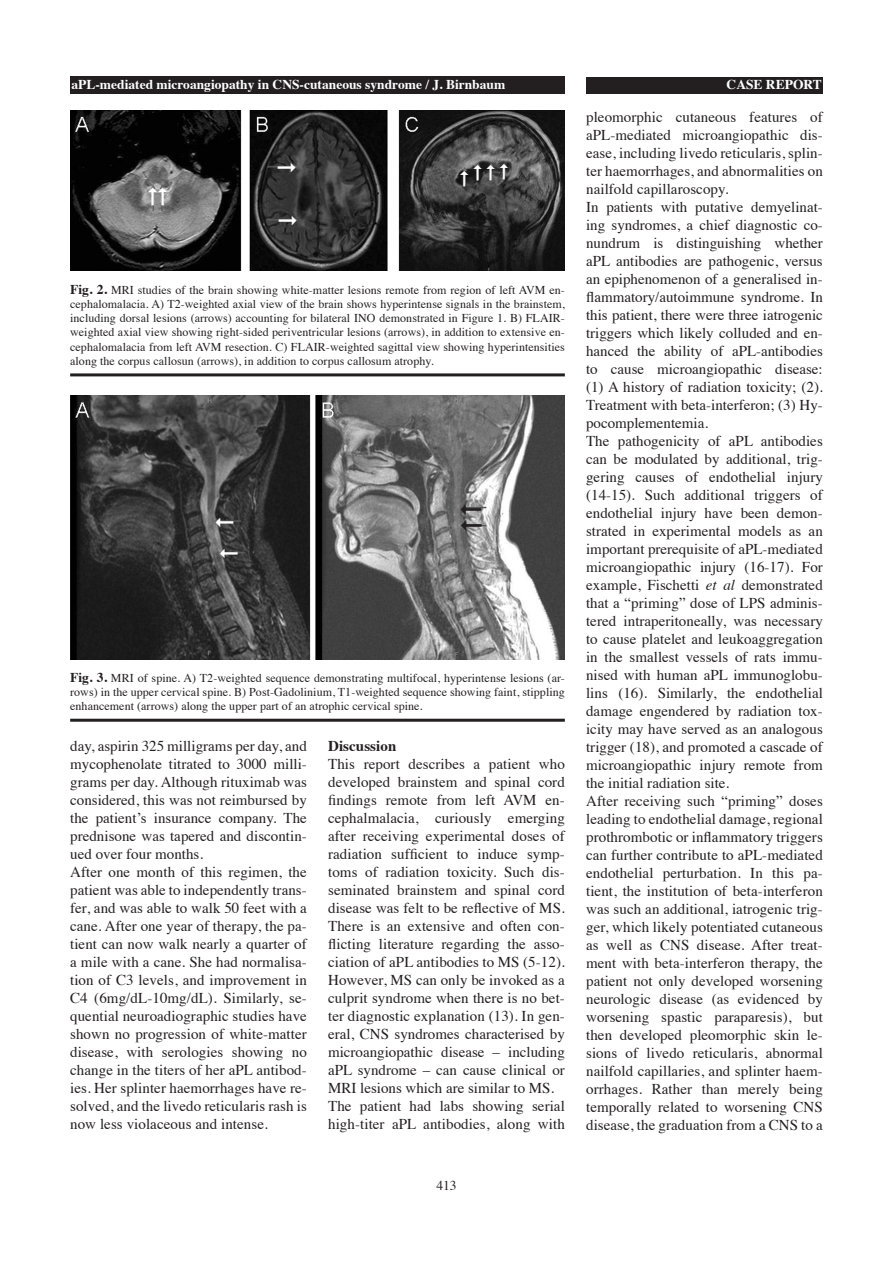
<style>
.page{position:relative;width:893px;height:1263px;background:#fff}
.page>*{position:absolute;margin:0;border:0;box-sizing:border-box;transform-origin:0 0}
.t1{font:15px/18px "Times";letter-spacing:.005em;color:#231f20}
.t2{font:700 15px "Times";letter-spacing:.005em;color:#231f20}
.t3{font:700 13.5px "Times";color:#fff}
.t4{font:13.5px "Times";color:#231f20}
.t5{font:12px/14.2px "Times";letter-spacing:.005em;color:#231f20;text-align:justify}
.s1{font-weight:700;font-size:13.5px}
.s2{font-style:italic}
</style>
<div class="page">
<div style="left:586px;top:77px;width:237px;height:16px;background:#231f20"></div>
<div style="left:70px;top:77px;width:495px;height:17px;background:#231f20"></div>
<img style="left:70px;top:111px;width:495px;height:160px">
<hr style="left:70px;top:373px;width:495px;height:3px;background:#231f20">
<img style="left:70px;top:395px;width:495px;height:264px">
<hr style="left:70px;top:719px;width:495px;height:3px;background:#231f20">
<svg style="left:278px;top:163px;width:17px;height:9px"></svg>
<svg style="left:279px;top:216px;width:17px;height:10px"></svg>
<svg style="left:148px;top:187px;width:20px;height:18px"></svg>
<svg style="left:460px;top:164px;width:48px;height:22px"></svg>
<svg style="left:216px;top:517px;width:22px;height:41px"></svg>
<svg style="left:461px;top:504px;width:21px;height:27px"></svg>
<p class="t3" style="left:71px;top:71px;width:435px">aPL-mediated microangiopathy in CNS-cutaneous syndrome / J. Birnbaum</p>
<p class="t3" style="left:727px;top:72px;width:97px">CASE REPORT</p>
<p class="t5" style="left:70px;top:281px;width:496px"><span class="s1">Fig. 2.</span> MRI studies of the brain showing white-matter lesions remote from region of left AVM en&shy;cephalomalacia. A) T2-weighted axial view of the brain shows hyperintense signals in the brainstem, including dorsal lesions (arrows) accounting for bilateral INO demonstrated in Figure 1. B) FLAIR&shy;weighted axial view showing right-sided periventricular lesions (arrows), in addition to extensive en&shy;cephalomalacia from left AVM resection. C) FLAIR-weighted sagittal view showing hyperintensities along the corpus callosun (arrows), in addition to corpus callosum atrophy.</p>
<p class="t5" style="left:70px;top:669px;width:496px"><span class="s1">Fig. 3.</span> MRI of spine. A) T2-weighted sequence demonstrating multifocal, hyperintense lesions (ar&shy;rows) in the upper cervical spine. B) Post-Gadolinium, T1-weighted sequence showing faint, stippling enhancement (arrows) along the upper part of an atrophic cervical spine.</p>
<p class="t1" style="left:70px;top:736px;width:238px">day, aspirin 325 milligrams per day, and mycophenolate titrated to 3000 milli&shy;grams per day. Although rituximab was considered, this was not reimbursed by the patient’s insurance company. The prednisone was tapered and discontin&shy;ued over four months.<br>After one month of this regimen, the patient was able to independently trans&shy;fer, and was able to walk 50 feet with a cane. After one year of therapy, the pa&shy;tient can now walk nearly a quarter of a mile with a cane. She had normalisa&shy;tion of C3 levels, and improvement in C4 (6mg/dL-10mg/dL). Similarly, se&shy;quential neuroadiographic studies have shown no progression of white-matter disease, with serologies showing no change in the titers of her aPL antibod&shy;ies. Her splinter haemorrhages have re&shy;solved, and the livedo reticularis rash is now less violaceous and intense.</p>
<p class="t2" style="left:328px;top:732px;width:70px">Discussion</p>
<p class="t1" style="left:328px;top:754px;width:238px">This report describes a patient who developed brainstem and spinal cord findings remote from left AVM en&shy;cephalmalacia, curiously emerging after receiving experimental doses of radiation sufficient to induce symp&shy;toms of radiation toxicity. Such dis&shy;seminated brainstem and spinal cord disease was felt to be reflective of MS.<br>There is an extensive and often con&shy;flicting literature regarding the asso&shy;ciation of aPL antibodies to MS (5-12).<br>However, MS can only be invoked as a culprit syndrome when there is no bet&shy;ter diagnostic explanation (13). In gen&shy;eral, CNS syndromes characterised by microangiopathic disease – including aPL syndrome – can cause clinical or MRI lesions which are similar to MS.<br>The patient had labs showing serial high-titer aPL antibodies, along with</p>
<p class="t4" style="left:436px;top:1173px;width:22px">413</p>
<p class="t1" style="left:586px;top:106px;width:238px">pleomorphic cutaneous features of aPL-mediated microangiopathic dis&shy;ease, including livedo reticularis, splin&shy;ter haemorrhages, and abnormalities on nailfold capillaroscopy.<br>In patients with putative demyelinat&shy;ing syndromes, a chief diagnostic co&shy;nundrum is distinguishing whether aPL antibodies are pathogenic, versus an epiphenomenon of a generalised in&shy;flammatory/autoimmune syndrome. In this patient, there were three iatrogenic triggers which likely colluded and en&shy;hanced the ability of aPL-antibodies to cause microangiopathic disease: (1) A history of radiation toxicity; (2).<br>Treatment with beta-interferon; (3) Hy&shy;pocomplementemia.<br>The pathogenicity of aPL antibodies can be modulated by additional, trig&shy;gering causes of endothelial injury (14-15). Such additional triggers of endothelial injury have been demon&shy;strated in experimental models as an important prerequisite of aPL-mediated microangiopathic injury (16-17). For example, Fischetti <span class="s2">et al</span> demonstrated that a “priming” dose of LPS adminis&shy;tered intraperitoneally, was necessary to cause platelet and leukoaggregation in the smallest vessels of rats immu&shy;nised with human aPL immunoglobu&shy;lins (16). Similarly, the endothelial damage engendered by radiation tox&shy;icity may have served as an analogous trigger (18), and promoted a cascade of microangiopathic injury remote from the initial radiation site.<br>After receiving such “priming” doses leading to endothelial damage, regional prothrombotic or inflammatory triggers can further contribute to aPL-mediated endothelial perturbation. In this pa&shy;tient, the institution of beta-interferon was such an additional, iatrogenic trig&shy;ger, which likely potentiated cutaneous as well as CNS disease. After treat&shy;ment with beta-interferon therapy, the patient not only developed worsening neurologic disease (as evidenced by worsening spastic paraparesis), but then developed pleomorphic skin le&shy;sions of livedo reticularis, abnormal nailfold capillaries, and splinter haem&shy;orrhages. Rather than merely being temporally related to worsening CNS disease, the graduation from a CNS to a</p>
</div>
